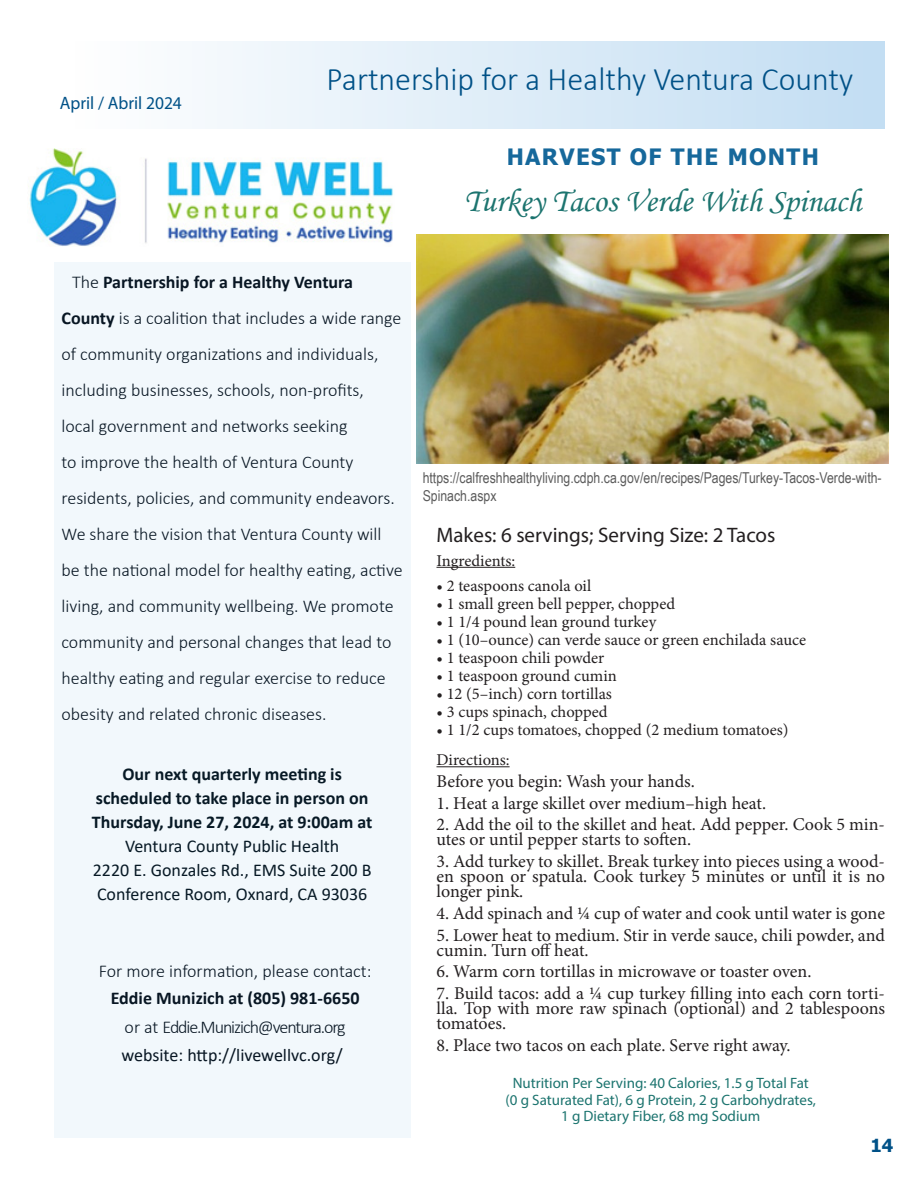
<style>
.page{position:relative;width:918px;height:1188px;background:#fff}
.page>*{position:absolute;margin:0;border:0;box-sizing:border-box;transform-origin:0 0}
.t1{font:300 33px "Calibri";color:#005187}
.t2{font:33px "Monotype Corsiva";color:#1c746f}
.t3{font:700 22.5px "Tahoma";letter-spacing:.06em;color:#16689b}
.t4{font:21px "Myriad Pro";color:#231f20}
.t5{font:18px/15px "Minion Pro";letter-spacing:-.005em;color:#231f20}
.t6{font:300 18px/36px "Calibri";color:#081623}
.t7{font:700 18px "Calibri";color:#071925}
.t8{font:18px/24px "Calibri";color:#071925}
.t9{font:300 18px "Calibri";letter-spacing:-.06em;color:#081623}
.t10{font:18px "Calibri";color:#081623}
.t11{font:700 18px "Calibri";color:#081623}
.t12{font:18px "Myriad Pro";color:#005187}
.t13{font:700 18px "Tahoma";color:#005187}
.t14{font:16.5px "Minion Pro";color:#231f20}
.t15{font:15px "Myriad Pro";color:#1c746f}
.t16{font:15px/18px "Arial Narrow";color:#5c5c5c}
.s1{font-weight:700}
</style>
<div class="page">
<div style="left:54px;top:263px;width:356px;height:489px;background:#f2f8fc"></div>
<div style="left:75px;top:41px;width:810px;height:87px;background:linear-gradient(to right,#fefefe,#c2ddf2)"></div>
<hr style="left:436px;top:567px;width:79px;height:1px;background:#231f20">
<hr style="left:436px;top:766px;width:74px;height:1px;background:#231f20">
<img style="left:28px;top:148px;width:365px;height:98px">
<div style="left:54px;top:752px;width:356px;height:386px;background:#f2f8fc"></div>
<img style="left:416px;top:234px;width:473px;height:229px">
<p class="t12" style="left:60px;top:91px;width:124px">April / Abril 2024</p>
<p class="t1" style="left:326px;top:59px;width:528px">Partnership for a Healthy Ventura County</p>
<p class="t3" style="left:507px;top:141px;width:314px">HARVEST OF THE MONTH</p>
<p class="t2" style="left:464px;top:181px;width:399px">Turkey Tacos Verde With Spinach</p>
<p class="t6" style="left:62px;top:264px;width:343px;text-indent:10px">The <span class="s1">Partnership for a Healthy Ventura County</span> is a coalition that includes a wide range of community organizations and individuals, including businesses, schools, non-profits,<br>local government and networks seeking<br>to improve the health of Ventura County residents, policies, and community endeavors.<br>We share the vision that Ventura County will be the national model for healthy eating, active living, and community wellbeing. We promote community and personal changes that lead to healthy eating and regular exercise to reduce obesity and related chronic diseases.</p>
<p class="t7" style="left:122px;top:762px;width:221px">Our next quarterly meeting is</p>
<p class="t7" style="left:96px;top:786px;width:274px">scheduled to take place in person on</p>
<p class="t7" style="left:92px;top:810px;width:282px">Thursday, June 27, 2024, at 9:00am at</p>
<p class="t8" style="left:125px;top:834px;width:216px">Ventura County Public Health</p>
<p class="t8" style="left:93px;top:858px;width:280px">2220 E. Gonzales Rd., EMS Suite 200 B<br>Conference Room, Oxnard, CA 93036</p>
<p class="t6" style="left:99px;top:952px;width:274px">For more information, please contact:</p>
<p class="t11" style="left:111px;top:986px;width:250px">Eddie Munizich at (805) 981-6650</p>
<p class="t9" style="left:125px;top:1016px;width:223px">or at Eddie.Munizich@ventura.org</p>
<p class="t10" style="left:121px;top:1043px;width:223px">website: http://livewellvc.org/</p>
<p class="t16" style="left:423px;top:468px;width:461px">https://calfreshhealthyliving.cdph.ca.gov/en/recipes/Pages/Turkey-Tacos-Verde-with-<br>Spinach.aspx</p>
<p class="t4" style="left:436px;top:522px;width:340px">Makes: 6 servings; Serving Size: 2 Tacos</p>
<p class="t14" style="left:436px;top:549px;width:80px">Ingredients:</p>
<p class="t14" style="left:436px;top:575px;width:156px">• 2 teaspoons canola oil</p>
<p class="t14" style="left:436px;top:593px;width:240px">• 1 small green bell pepper, chopped</p>
<p class="t14" style="left:436px;top:611px;width:221px">• 1 1/4 pound lean ground turkey</p>
<p class="t14" style="left:436px;top:629px;width:371px">• 1 (10–ounce) can verde sauce or green enchilada sauce</p>
<p class="t14" style="left:436px;top:647px;width:169px">• 1 teaspoon chili powder</p>
<p class="t14" style="left:436px;top:665px;width:182px">• 1 teaspoon ground cumin</p>
<p class="t14" style="left:436px;top:683px;width:177px">• 12 (5–inch) corn tortillas</p>
<p class="t14" style="left:436px;top:701px;width:173px">• 3 cups spinach, chopped</p>
<p class="t14" style="left:436px;top:719px;width:353px">• 1 1/2 cups tomatoes, chopped (2 medium tomatoes)</p>
<p class="t14" style="left:436px;top:749px;width:75px">Directions:</p>
<p class="t5" style="left:436px;top:774px;width:260px">Before you begin: Wash your hands.</p>
<p class="t5" style="left:436px;top:795px;width:331px">1. Heat a large skillet over medium–high heat.</p>
<p class="t5" style="left:436px;top:817px;width:450px">2. Add the oil to the skillet and heat. Add pepper. Cook 5 min&shy;utes or until pepper starts to soften.</p>
<p class="t5" style="left:436px;top:854px;width:450px;text-align:justify">3. Add turkey to skillet. Break turkey into pieces using a wood&shy;en spoon or spatula. Cook turkey 5 minutes or until it is no longer pink.</p>
<p class="t5" style="left:436px;top:906px;width:450px">4. Add spinach and ¼ cup of water and cook until water is gone</p>
<p class="t5" style="left:436px;top:927px;width:450px">5. Lower heat to medium. Stir in verde sauce, chili powder, and cumin. Turn off heat.</p>
<p class="t5" style="left:436px;top:964px;width:376px">6. Warm corn tortillas in microwave or toaster oven.</p>
<p class="t5" style="left:436px;top:986px;width:450px;text-align:justify">7. Build tacos: add a ¼ cup turkey filling into each corn torti&shy;lla. Top with more raw spinach (optional) and 2 tablespoons tomatoes.</p>
<p class="t5" style="left:436px;top:1038px;width:356px">8. Place two tacos on each plate. Serve right away.</p>
<p class="t15" style="left:513px;top:1074px;width:298px">Nutrition Per Serving: 40 Calories, 1.5 g Total Fat</p>
<p class="t15" style="left:506px;top:1090px;width:312px">(0 g Saturated Fat), 6 g Protein, 2 g Carbohydrates,</p>
<p class="t15" style="left:561px;top:1107px;width:201px">1 g Dietary Fiber, 68 mg Sodium</p>
<p class="t13" style="left:870px;top:1133px;width:24px">14</p>
</div>
